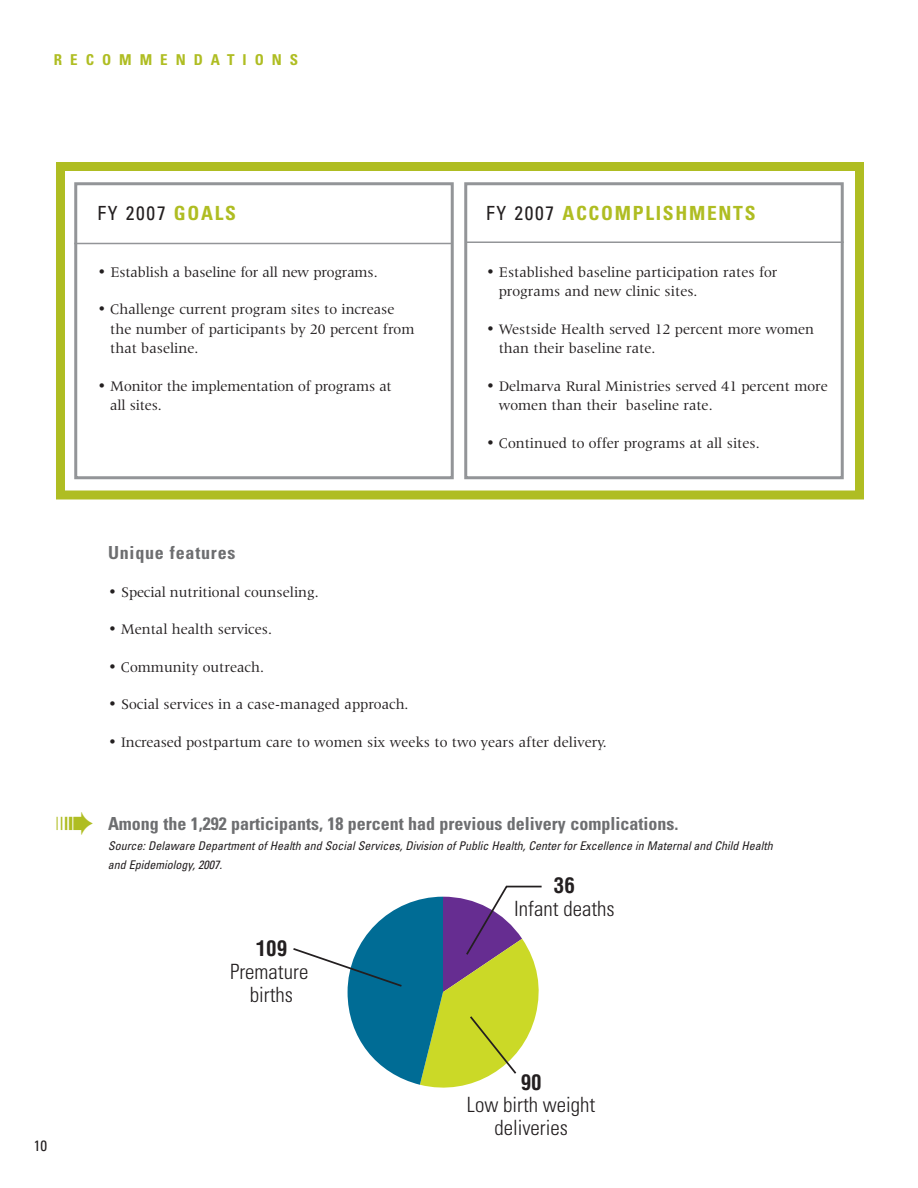
<style>
.page{position:relative;width:918px;height:1188px;background:#fff}
.page>*{position:absolute;margin:0;border:0;box-sizing:border-box;transform-origin:0 0}
.t1{font:300 condensed 21px/22.8px "Univers";color:#231f20;text-align:center}
.t2{font:700 condensed 21px "Helvetica";color:#231f20}
.t3{font:700 condensed 19.5px "Univers";letter-spacing:.09em;color:#afbd22}
.t4{font:condensed 19.5px "Univers";letter-spacing:.09em;color:#231f20}
.t5{font:700 condensed 18px "Univers";color:#6d6e70}
.t6{font:700 condensed 18px "Univers";letter-spacing:.045em;color:#6d6e70}
.t7{font:15px/19.5px "Latin 725 BT";color:#231f20}
.t8{font:700 condensed 15px "Univers";letter-spacing:.53em;color:#afbd22}
.t9{font:condensed 15px "Univers";color:#231f20}
.t10{font:italic condensed 12px/19.5px "Univers";color:#231f20}
.s1{font-weight:700;color:#afbd22}
.s2{font-weight:400;color:#231f20}
</style>
<div class="page">
<svg style="left:293px;top:885px;width:249px;height:203px"></svg>
<div style="left:56px;top:162px;width:808px;height:337px;border:9px solid #afbd22"></div>
<svg style="left:74px;top:182px;width:770px;height:298px"></svg>
<hr style="left:74px;top:243px;width:378px;height:1px;background:#939598">
<hr style="left:465px;top:242px;width:379px;height:1px;background:#939598">
<p class="t8" style="left:54px;top:54px;width:246px">RECOMMENDATIONS</p>
<p class="t9" style="left:34px;top:1140px;width:15px">10</p>
<h2 class="t4" style="left:98px;top:205px;width:140px">FY 2007 <span class="s1">GOALS</span></h2>
<p class="t7" style="left:98px;top:263px;width:282px">• Establish a baseline for all new programs.</p>
<p class="t7" style="left:110px;top:301px;width:306px;text-indent:-13px">• Challenge current program sites to increase the number of participants by 20 percent from that baseline.</p>
<p class="t7" style="left:110px;top:377px;width:283px;text-indent:-13px">• Monitor the implementation of programs at all sites.</p>
<h2 class="t3" style="left:486px;top:205px;width:271px"><span class="s2">FY 2007</span> ACCOMPLISHMENTS</h2>
<p class="t7" style="left:499px;top:263px;width:280px;text-indent:-13px">• Established baseline participation rates for programs and new clinic sites.</p>
<p class="t7" style="left:499px;top:320px;width:317px;text-indent:-13px">• Westside Health served 12 percent more women than their baseline rate.</p>
<p class="t7" style="left:499px;top:377px;width:331px;text-indent:-13px">• Delmarva Rural Ministries served 41 percent more women than their baseline rate.</p>
<p class="t7" style="left:486px;top:434px;width:275px">• Continued to offer programs at all sites.</p>
<p class="t6" style="left:108px;top:546px;width:129px">Unique features</p>
<p class="t7" style="left:108px;top:583px;width:212px">• Special nutritional counseling.</p>
<p class="t7" style="left:108px;top:621px;width:166px">• Mental health services.</p>
<p class="t7" style="left:108px;top:658px;width:157px">• Community outreach.</p>
<p class="t7" style="left:108px;top:696px;width:302px">• Social services in a case-managed approach.</p>
<p class="t7" style="left:108px;top:733px;width:500px">• Increased postpartum care to women six weeks to two years after delivery.</p>
<p class="t5" style="left:108px;top:817px;width:572px">Among the 1,292 participants, 18 percent had previous delivery complications.</p>
<p class="t10" style="left:108px;top:837px;width:669px">Source:Delaware Departmentof Health and SocialServices,Division of Public Health,CenterforExcellence in Maternaland Child Health and Epidemiology,2007.</p>
<h1 class="t2" style="left:256px;top:941px;width:33px">109</h1>
<h1 class="t1" style="left:230px;top:962px;width:80px">Premature births</h1>
<h1 class="t2" style="left:554px;top:877px;width:23px">36</h1>
<h1 class="t1" style="left:514px;top:899px;width:102px">Infant deaths</h1>
<h1 class="t2" style="left:521px;top:1074px;width:23px">90</h1>
<h1 class="t1" style="left:467px;top:1096px;width:130px">Low birth weight deliveries</h1>
</div>
